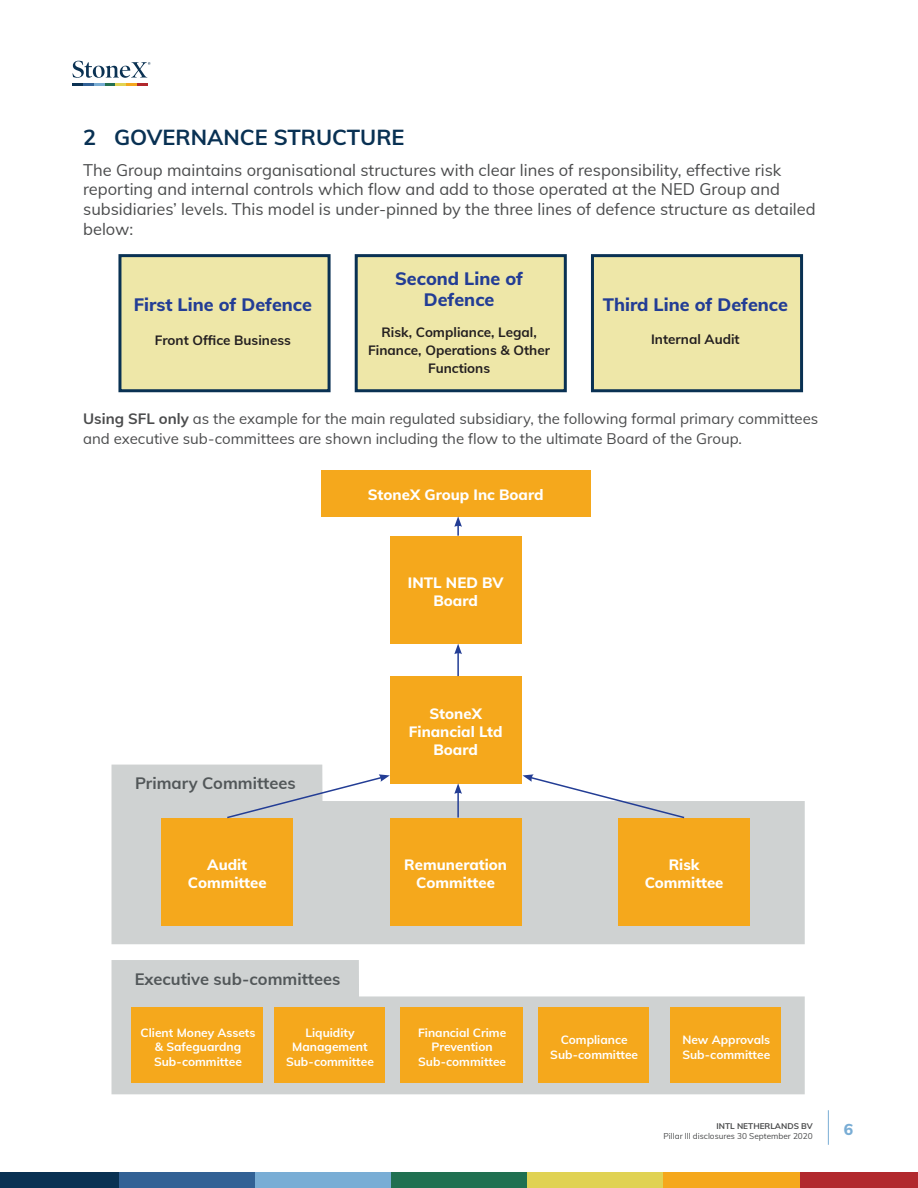
<style>
.page{position:relative;width:918px;height:1188px;background:#fff}
.page>*{position:absolute;margin:0;border:0;box-sizing:border-box;transform-origin:0 0}
.t1{font:700 21.75px "Muli";color:#093153}
.t2{font:800 18px/21px "Muli";color:#233d95;text-align:center}
.t3{font:16.5px/19.8px "Muli";color:#4b4c4d}
.t4{font:700 16.5px "Muli";color:#525759}
.t5{font:800 15.75px "Muli";color:#79add5}
.t6{font:15px/19.8px "Muli";color:#4b4c4d}
.t7{font:800 15px/18px "Muli";color:#fff;text-align:center}
.t8{font:700 13.5px/18px "Muli";color:#231f20;text-align:center}
.t9{font:700 12px/14.4px "Muli";color:#fff;text-align:center}
.t10{font:8.25px "Muli";color:#4b4c4d}
.t11{font:700 8.25px "Muli";color:#4b4c4d}
.s1{font-weight:700}
</style>
<div class="page">
<hr style="left:828px;top:1110px;width:1px;height:35px;background:#79add5">
<div style="left:119px;top:1173px;width:136px;height:15px;background:#326195"></div>
<div style="left:255px;top:1173px;width:136px;height:15px;background:#79add5"></div>
<div style="left:391px;top:1173px;width:137px;height:15px;background:#207051"></div>
<div style="left:528px;top:1173px;width:136px;height:15px;background:#e0d253"></div>
<div style="left:664px;top:1173px;width:136px;height:15px;background:#f5a81c"></div>
<div style="left:800px;top:1173px;width:118px;height:15px;background:#b1282d"></div>
<div style="left:0;top:1173px;width:119px;height:15px;background:#093153"></div>
<svg style="left:72px;top:61px;width:78px;height:25px"></svg>
<div style="left:118px;top:254px;width:213px;height:138px;background:#eee7a8;border:3px solid #093153"></div>
<div style="left:355px;top:254px;width:212px;height:138px;background:#eee7a8;border:3px solid #093153"></div>
<div style="left:591px;top:254px;width:212px;height:138px;background:#eee7a8;border:3px solid #093153"></div>
<div style="left:390px;top:536px;width:132px;height:108px;background:#f5a81c"></div>
<div style="left:321px;top:470px;width:270px;height:46px;background:#f5a81c"></div>
<div style="left:390px;top:676px;width:132px;height:108px;background:#f5a81c"></div>
<svg style="left:112px;top:765px;width:693px;height:179px;fill:#cfd2d2"></svg>
<div style="left:161px;top:818px;width:132px;height:108px;background:#f5a81c"></div>
<div style="left:390px;top:818px;width:132px;height:108px;background:#f5a81c"></div>
<div style="left:618px;top:818px;width:132px;height:108px;background:#f5a81c"></div>
<svg style="left:112px;top:960px;width:693px;height:134px;fill:#cfd2d2"></svg>
<div style="left:131px;top:1008px;width:132px;height:75px;background:#f5a81c"></div>
<div style="left:274px;top:1008px;width:110px;height:75px;background:#f5a81c"></div>
<div style="left:400px;top:1008px;width:123px;height:75px;background:#f5a81c"></div>
<div style="left:539px;top:1008px;width:110px;height:75px;background:#f5a81c"></div>
<div style="left:671px;top:1008px;width:110px;height:75px;background:#f5a81c"></div>
<svg style="left:454px;top:516px;width:8px;height:20px"></svg>
<hr style="left:457px;top:792px;width:2px;height:26px;background:#233d95">
<svg style="left:454px;top:783px;width:8px;height:11px"></svg>
<svg style="left:225px;top:774px;width:165px;height:45px"></svg>
<svg style="left:523px;top:774px;width:163px;height:45px"></svg>
<hr style="left:457px;top:652px;width:2px;height:24px;background:#233d95">
<svg style="left:454px;top:644px;width:8px;height:10px"></svg>
<h1 class="t1" style="left:83px;top:121px;width:323px">2 GOVERNANCE STRUCTURE</h1>
<p class="t3" style="left:83px;top:159px;width:734px">The Group maintains organisational structures with clear lines of responsibility, effective risk reporting and internal controls which flow and add to those operated at the NED Group and subsidiaries’ levels. This model is under-pinned by the three lines of defence structure as detailed below:</p>
<p class="t2" style="left:134px;top:293px;width:180px">First Line of Defence</p>
<p class="t8" style="left:155px;top:331px;width:138px">Front Office Business</p>
<p class="t2" style="left:395px;top:267px;width:130px">Second Line of<br>Defence</p>
<p class="t8" style="left:368px;top:323px;width:183px">Risk, Compliance, Legal,<br>Finance, Operations &amp; Other<br>Functions</p>
<p class="t2" style="left:603px;top:293px;width:187px">Third Line of Defence</p>
<p class="t8" style="left:651px;top:329px;width:90px">Internal Audit</p>
<p class="t6" style="left:83px;top:408px;width:737px"><span class="s1">Using SFL only</span> as the example for the main regulated subsidiary, the following formal primary committees and executive sub-committees are shown including the flow to the ultimate Board of the Group.</p>
<p class="t7" style="left:368px;top:484px;width:177px">StoneX Group Inc Board</p>
<p class="t7" style="left:408px;top:573px;width:97px">INTL NED BV<br>Board</p>
<p class="t4" style="left:135px;top:771px;width:162px">Primary Committees</p>
<p class="t7" style="left:409px;top:703px;width:95px">StoneX<br>Financial Ltd<br>Board</p>
<p class="t7" style="left:188px;top:855px;width:80px">Audit<br>Committee</p>
<p class="t7" style="left:404px;top:855px;width:104px">Remuneration<br>Committee</p>
<p class="t7" style="left:645px;top:855px;width:80px">Risk<br>Committee</p>
<p class="t4" style="left:135px;top:967px;width:207px">Executive sub-committees</p>
<p class="t9" style="left:141px;top:1025px;width:116px">Client Money Assets &amp; Safeguardng<br>Sub-committee</p>
<p class="t9" style="left:286px;top:1025px;width:89px">Liquidity<br>Management<br>Sub-committee</p>
<p class="t9" style="left:418px;top:1025px;width:90px">Financial Crime<br>Prevention<br>Sub-committee</p>
<p class="t9" style="left:550px;top:1032px;width:89px">Compliance<br>Sub-committee</p>
<p class="t9" style="left:682px;top:1032px;width:89px;text-align:left">New Approvals<br>Sub-committee</p>
<p class="t11" style="left:717px;top:1120px;width:98px">INTL NETHERLANDS BV</p>
<p class="t10" style="left:664px;top:1130px;width:151px">Pillar lll disclosures 30 September 2020</p>
<p class="t5" style="left:844px;top:1118px;width:11px">6</p>
</div>
